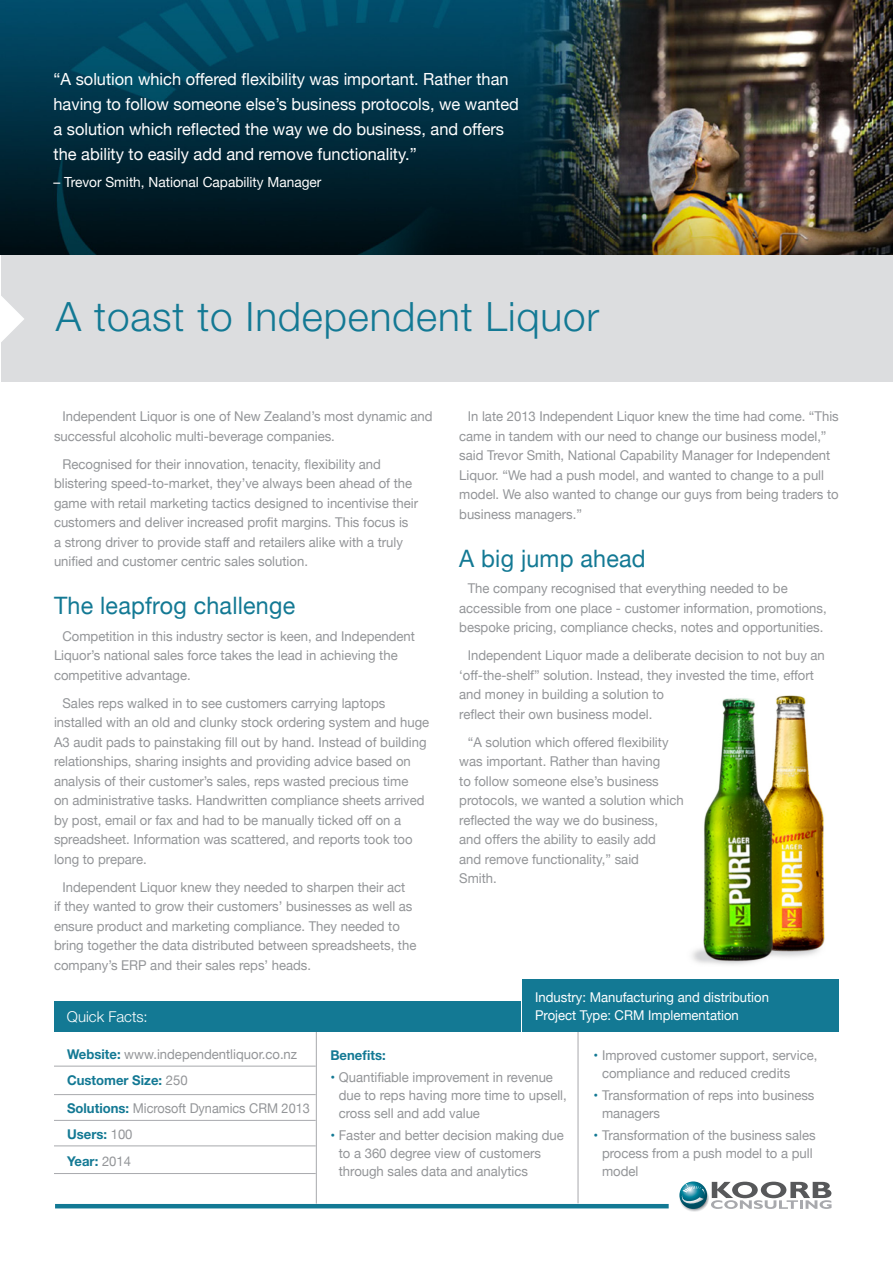
<style>
.page{position:relative;width:893px;height:1263px;background:#fff}
.page>*{position:absolute;margin:0;border:0;box-sizing:border-box;transform-origin:0 0}
.t1{font:300 40.5px "Helvetica Neue LT Std";letter-spacing:.02em;color:#137994}
.Body_copy{font:24px "Helvetica Neue";letter-spacing:.01em;color:#137994}
.t2{font:16.8px/25px "Helvetica Neue";color:#fff}
.t3{font:300 15px "Helvetica Neue LT Std";color:#fff}
.t4{font:13.95px "Helvetica Neue";color:#fff}
.Body_copy-2{font:13.5px/19.5px "Helvetica Neue";color:#939598}
.t5{font:13.5px "Helvetica Neue";color:#fff}
.Body_copy-3{font:13.5px "Helvetica Neue";color:#939598;scale:.94 1}
.t6{font:700 13.5px "Helvetica Neue LT Std";color:#137994}
.s1{font-family:"Helvetica Neue LT Std";font-weight:700;color:#137994}
.s2{font-family:"Helvetica Neue";font-weight:400;color:#939598}
.s3{color:#137994}
</style>
<div class="page">
<div style="left:1px;top:253px;width:891px;height:128px;background:#dcdddf"></div>
<svg style="left:1px;top:296px;width:23px;height:46px"></svg>
<img style="left:610px;top:695px;width:229px;height:285px">
<img style="left:0;top:0;width:893px;height:255px">
<svg style="left:711px;top:1182px;width:120px;height:27px"></svg>
<svg style="left:679px;top:1183px;width:30px;height:30px"></svg>
<svg style="left:679px;top:1181px;width:28px;height:28px"></svg>
<svg style="left:679px;top:1184px;width:26px;height:22px"></svg>
<hr style="left:55px;top:1204px;width:614px;height:4px;background:#137994">
<hr style="left:578px;top:980px;width:1px;height:223px;background:#a8a9ad">
<hr style="left:316px;top:1009px;width:1px;height:194px;background:#a8a9ad">
<hr style="left:54px;top:1066px;width:262px;height:1px;background:#a8a9ad">
<hr style="left:54px;top:1094px;width:262px;height:1px;background:#a8a9ad">
<hr style="left:54px;top:1173px;width:262px;height:1px;background:#a8a9ad">
<hr style="left:54px;top:1145px;width:262px;height:1px;background:#a8a9ad">
<hr style="left:54px;top:1120px;width:262px;height:1px;background:#a8a9ad">
<div style="left:55px;top:1001px;width:466px;height:31px;background:#137994"></div>
<div style="left:522px;top:980px;width:317px;height:52px;background:#137994"></div>
<p class="t2" style="left:54px;top:67px;width:467px">“A solution which offered flexibility was important. Rather than having to follow someone else’s business protocols, we wanted a solution which reflected the way we do business, and offers the ability to easily add and remove functionality.”</p>
<p class="t4" style="left:54px;top:172px;width:269px">– Trevor Smith, National Capability Manager</p>
<p class="t1" style="left:56px;top:292px;width:545px">A toast to Independent Liquor</p>
<p class="Body_copy-2" style="left:54px;top:407px;width:380px;text-indent:9px">Independent Liquor is one of New Zealand’s most dynamic and successful alcoholic multi-beverage companies.</p>
<p class="Body_copy-2" style="left:54px;top:455px;width:366px;text-indent:9px">Recognised for their innovation, tenacity, flexibility and blistering speed-to-market, they’ve always been ahead of the game with retail marketing tactics designed to incentivise their customers and deliver increased profit margins. This focus is a strong driver to provide staff and retailers alike with a truly unified and customer centric sales solution.</p>
<p class="Body_copy" style="left:54px;top:588px;width:243px">The leapfrog challenge</p>
<p class="Body_copy-2" style="left:54px;top:627px;width:362px;text-indent:9px">Competition in this industry sector is keen, and Independent<br>Liquor’s national sales force takes the lead in achieving the competitive advantage.</p>
<p class="Body_copy-2" style="left:54px;top:694px;width:377px;text-indent:9px">Sales reps walked in to see customers carrying laptops installed with an old and clunky stock ordering system and huge A3 audit pads to painstaking fill out by hand. Instead of building relationships, sharing insights and providing advice based on analysis of their customer’s sales, reps wasted precious time<br>on administrative tasks. Handwritten compliance sheets arrived by post, email or fax and had to be manually ticked off on a spreadsheet. Information was scattered, and reports took too long to prepare.</p>
<p class="Body_copy-2" style="left:54px;top:878px;width:364px;text-indent:9px">Independent Liquor knew they needed to sharpen their act<br>if they wanted to grow their customers’ businesses as well as ensure product and marketing compliance. They needed to bring together the data distributed between spreadsheets, the company’s ERP and their sales reps’ heads.</p>
<p class="Body_copy-2" style="left:459px;top:407px;width:381px;text-indent:9px">In late 2013 Independent Liquor knew the time had come. “This came in tandem with our need to change our business model,” said Trevor Smith, National Capability Manager for Independent Liquor. “We had a push model, and wanted to change to a pull model. We also wanted to change our guys from being traders to business managers.”</p>
<p class="Body_copy" style="left:459px;top:541px;width:188px">A big jump ahead</p>
<p class="Body_copy-2" style="left:459px;top:579px;width:369px;text-indent:9px">The company recognised that everything needed to be accessible from one place - customer information, promotions, bespoke pricing, compliance checks, notes and opportunities.</p>
<p class="Body_copy-2" style="left:459px;top:646px;width:367px;text-indent:9px">Independent Liquor made a deliberate decision to not buy an ‘off-the-shelf” solution. Instead, they invested the time, effort and money in building a solution to<br>reflect their own business model.</p>
<p class="Body_copy-2" style="left:459px;top:733px;width:226px;text-indent:9px">“A solution which offered flexibility was important. Rather than having<br>to follow someone else’s business protocols, we wanted a solution which reflected the way we do business,<br>and offers the ability to easily add<br>and remove functionality,” said<br>Smith.</p>
<p class="t5" style="left:535px;top:987px;width:235px">Industry: Manufacturing and distribution</p>
<p class="t3" style="left:67px;top:1007px;width:82px">Quick Facts:</p>
<p class="t5" style="left:535px;top:1005px;width:205px">Project Type: CRM Implementation</p>
<p class="Body_copy-2" style="left:67px;top:1042px;width:232px;line-height:25.5px"><span class="s1">Website:</span> www.independentliquor.co.nz<br><span class="s1">Customer Size:</span> 250</p>
<p class="Body_copy-3" style="left:67px;top:1098px;width:260px"><span class="s1">Solutions:</span> Microsoft Dynamics CRM 2013</p>
<p class="t6" style="left:67px;top:1126px;width:67px">Users: <span class="s2">100</span></p>
<p class="t6" style="left:67px;top:1152px;width:66px">Year: <span class="s2">2014</span></p>
<p class="t6" style="left:330px;top:1046px;width:57px">Benefits:</p>
<p class="Body_copy-2" style="left:339px;top:1069px;width:230px;line-height:18px;text-indent:-8px"><span class="s3">•</span> Quantifiable improvement in revenue due to reps having more time to upsell, cross sell and add value</p>
<p class="Body_copy-2" style="left:339px;top:1127px;width:227px;line-height:18px;text-indent:-8px"><span class="s3">•</span> Faster and better decision making due to a 360 degree view of customers through sales data and analytics</p>
<p class="Body_copy-2" style="left:602px;top:1047px;width:217px;line-height:18px;text-indent:-8px"><span class="s3">•</span> Improved customer support, service, compliance and reduced credits</p>
<p class="Body_copy-2" style="left:602px;top:1087px;width:214px;line-height:18px;text-indent:-8px"><span class="s3">•</span> Transformation of reps into business managers</p>
<p class="Body_copy-2" style="left:602px;top:1127px;width:215px;line-height:18px;text-indent:-8px"><span class="s3">•</span> Transformation of the business sales process from a push model to a pull model</p>
</div>
